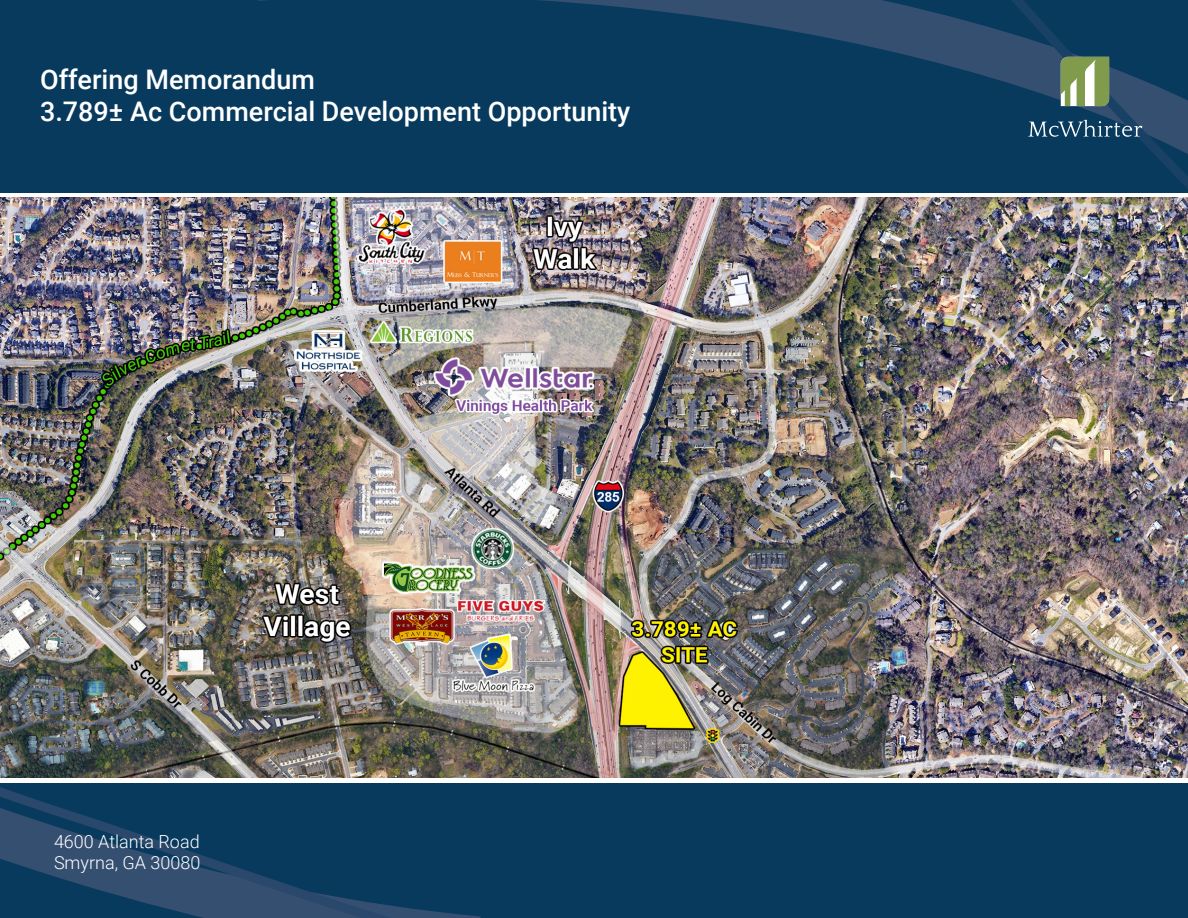
<style>
.page{position:relative;width:1188px;height:918px;background:#fff}
.page>*{position:absolute;margin:0;border:0;box-sizing:border-box;transform-origin:0 0}
.t1{font:54px "Minion Pro";color:#fff}
.t2{font:500 27px "Roboto";color:#fff}
.t3{font:300 18px "Roboto";color:#fff}
</style>
<div class="page">
<div style="left:0;top:0;width:1188px;height:192px;background:#083a5e"></div>
<svg style="left:205px;top:0;width:780px;height:198px"></svg>
<img style="left:0;top:198px;width:1188px;height:579px">
<div style="left:0;top:783px;width:1188px;height:135px;background:#083a5e"></div>
<img style="left:0;top:769px;width:530px;height:9px">
<svg style="left:0;top:787px;width:481px;height:131px"></svg>
<svg style="left:985px;top:0;width:203px;height:212px"></svg>
<p class="t2" style="left:40px;top:61px;width:276px">Offering Memorandum</p>
<p class="t2" style="left:40px;top:93px;width:592px">3.789± Ac Commercial Development Opportunity</p>
<p class="t1" style="left:53px;top:54px;width:396px">995 Roswell St NE</p>
<p class="t3" style="left:54px;top:829px;width:147px">4600 Atlanta Road</p>
<p class="t3" style="left:54px;top:850px;width:148px">Smyrna, GA 30080</p>
</div>
